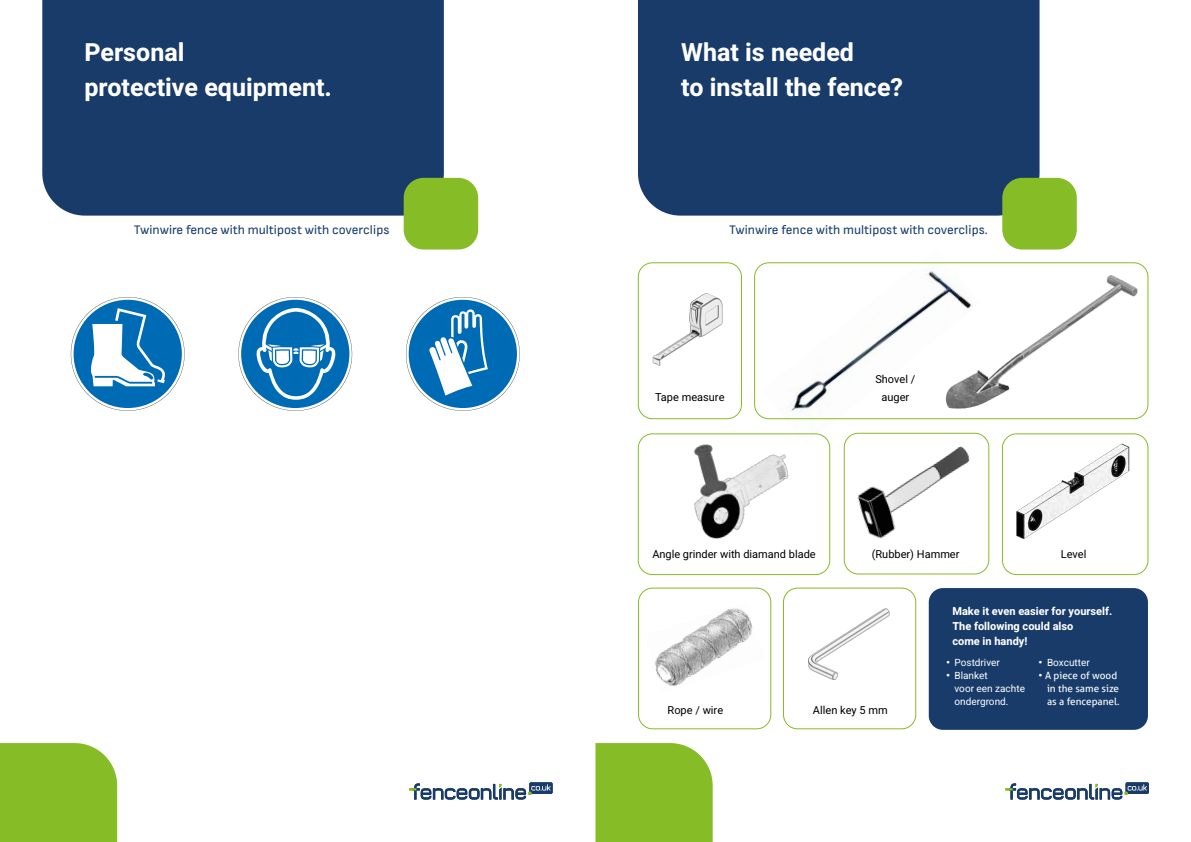
<style>
.page{position:relative;width:1191px;height:842px;background:#fff}
.page>*{position:absolute;margin:0;border:0;box-sizing:border-box;transform-origin:0 0}
.t1{font:700 25px/35px "Heebo";color:#fff}
.t2{font:13px "Sofia Sans";color:#183b6a}
.t3{font:11px/18px "Heebo";color:#000;text-align:center}
.t4{font:700 11px/15px "Heebo";color:#fff}
.t5{font:10px/13px "Heebo";color:#fff}
.t6{font:10px/13px "Aller";color:#fff}
.s1{font-family:"Aller"}
</style>
<div class="page">
<div style="left:42px;top:0;width:402px;height:216px;background:#183b6a"></div>
<div style="left:404px;top:178px;width:74px;height:71px;background:#86bc25;border-radius:20px"></div>
<div style="left:638px;top:0;width:401px;height:216px;background:#183b6a"></div>
<div style="left:595px;top:743px;width:117px;height:99px;background:#86bc25"></div>
<div style="left:0;top:743px;width:117px;height:99px;background:#86bc25"></div>
<div style="left:1002px;top:178px;width:74px;height:71px;background:#86bc25;border-radius:20px"></div>
<svg style="left:1005px;top:782px;width:143px;height:18px"></svg>
<svg style="left:409px;top:782px;width:143px;height:18px"></svg>
<svg style="left:406px;top:297px;width:114px;height:114px"></svg>
<svg style="left:238px;top:297px;width:114px;height:114px"></svg>
<svg style="left:71px;top:297px;width:114px;height:114px"></svg>
<img style="left:762px;top:264px;width:218px;height:179px">
<img style="left:940px;top:273px;width:198px;height:137px">
<img style="left:1016px;top:443px;width:114px;height:96px">
<div style="left:783px;top:588px;width:133px;height:141px;border:1px solid #86bc25;border-radius:14px"></div>
<div style="left:928px;top:588px;width:220px;height:142px;background:#183b6a;border-radius:14px"></div>
<div style="left:754px;top:262px;width:394px;height:157px;border:1px solid #86bc25;border-radius:14px"></div>
<img style="left:655px;top:608px;width:98px;height:78px">
<div style="left:638px;top:588px;width:133px;height:141px;border:1px solid #86bc25;border-radius:14px"></div>
<img style="left:652px;top:293px;width:71px;height:73px">
<div style="left:638px;top:262px;width:104px;height:157px;border:1px solid #86bc25;border-radius:14px"></div>
<img style="left:694px;top:435px;width:114px;height:104px">
<div style="left:638px;top:433px;width:192px;height:142px;border:1px solid #86bc25;border-radius:14px"></div>
<img style="left:844px;top:433px;width:144px;height:141px">
<div style="left:843px;top:433px;width:146px;height:141px;border:1px solid #86bc25;border-radius:14px"></div>
<div style="left:1002px;top:433px;width:146px;height:142px;border:1px solid #86bc25;border-radius:14px"></div>
<img style="left:808px;top:609px;width:82px;height:71px">
<h1 class="t1" style="left:84px;top:35px;width:249px">Personal<br>protective equipment.</h1>
<h1 class="t1" style="left:681px;top:35px;width:223px">What is needed<br>to install the fence?</h1>
<p class="t2" style="left:134px;top:222px;width:257px">Twinwire fence with multipost with coverclips</p>
<p class="t2" style="left:729px;top:222px;width:260px">Twinwire fence with multipost with coverclips.</p>
<p class="t3" style="left:655px;top:388px;width:71px">Tape measure</p>
<p class="t3" style="left:875px;top:370px;width:41px">Shovel / auger</p>
<p class="t3" style="left:652px;top:545px;width:165px">Angle grinder with diamand blade</p>
<p class="t3" style="left:871px;top:545px;width:89px">(Rubber) Hammer</p>
<p class="t3" style="left:1060px;top:545px;width:27px">Level</p>
<p class="t3" style="left:667px;top:701px;width:57px">Rope / wire</p>
<p class="t3" style="left:813px;top:701px;width:76px">Allen key 5 mm</p>
<p class="t4" style="left:952px;top:604px;width:161px">Make it even easier for yourself.<br>The following could also<br>come in handy!</p>
<p class="t5" style="left:946px;top:655px;width:55px"><span class="s1">•</span> Postdriver</p>
<p class="t5" style="left:954px;top:668px;width:72px;text-indent:-8px"><span class="s1">•</span> Blanket<br>voor een zachte ondergrond.</p>
<p class="t5" style="left:1038px;top:655px;width:53px"><span class="s1">•</span> Boxcutter</p>
<p class="t6" style="left:1047px;top:668px;width:74px;text-indent:-8px">• A piece of wood in the same size as a fencepanel.</p>
</div>
